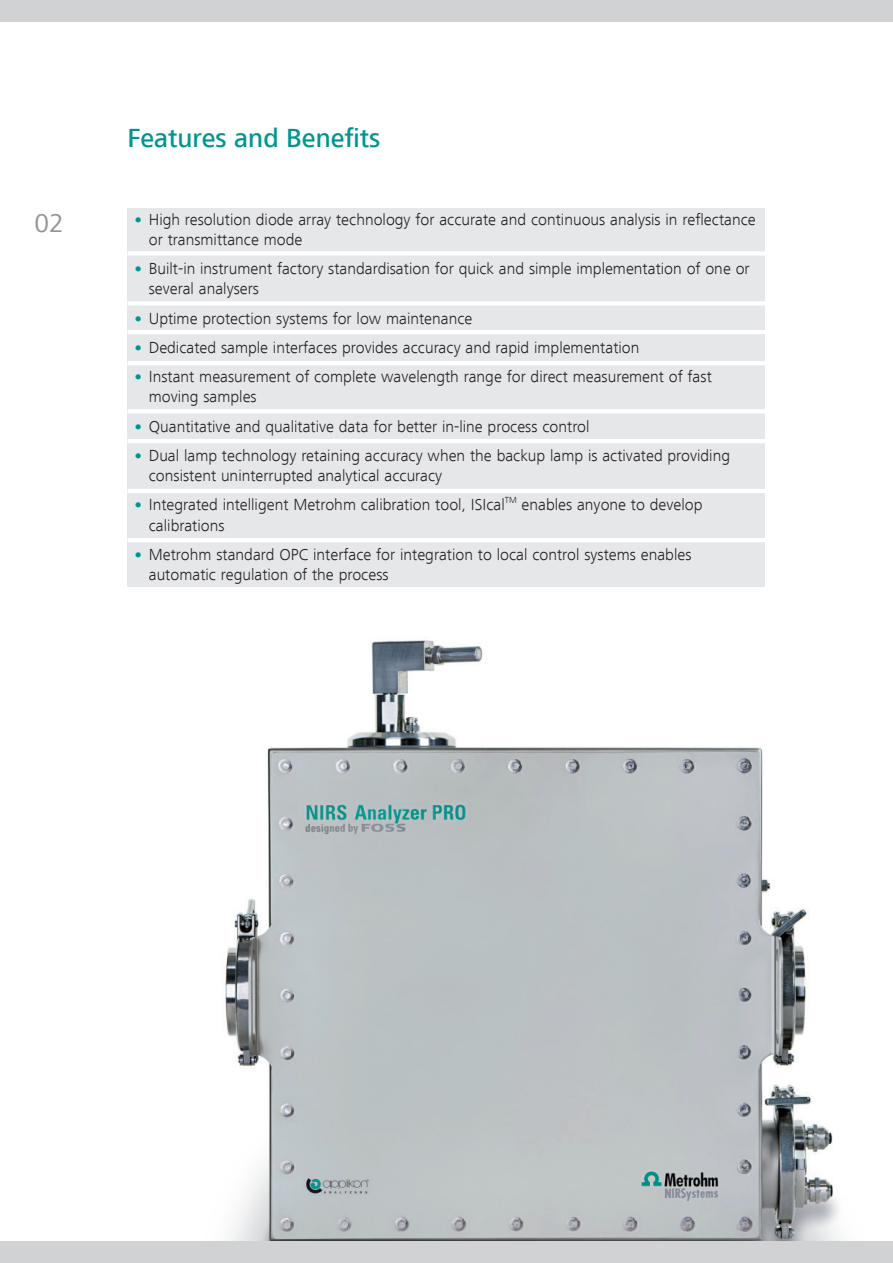
<style>
.page{position:relative;width:893px;height:1263px;background:#fff}
.page>*{position:absolute;margin:0;border:0;box-sizing:border-box;transform-origin:0 0}
.t1{font:500 27px "Frutiger Next LT";color:#00968f}
.t2{font:27px "Frutiger Next LT";color:#939598}
.t3{font:300 16.5px/20.2px "Frutiger Next LT";color:#231f20}
.t4{font:300 9.15px "Frutiger Next LT";color:#231f20}
.s1{font-weight:800;color:#00968f}
</style>
<div class="page">
<img style="left:147px;top:640px;width:746px;height:602px">
<div style="left:0;top:0;width:893px;height:21px;background:#d1d2d4"></div>
<div style="left:0;top:1242px;width:893px;height:21px;background:#d1d2d4"></div>
<div style="left:128px;top:208px;width:637px;height:379px;background:#e6e7e9"></div>
<div style="left:128px;top:251px;width:637px;height:5px;background:#fff"></div>
<div style="left:128px;top:301px;width:637px;height:5px;background:#fff"></div>
<hr style="left:128px;top:330px;width:637px;height:4px;background:#fff">
<hr style="left:128px;top:361px;width:637px;height:4px;background:#fff">
<hr style="left:128px;top:409px;width:637px;height:4px;background:#fff">
<hr style="left:128px;top:439px;width:637px;height:4px;background:#fff">
<hr style="left:128px;top:489px;width:637px;height:4px;background:#fff">
<hr style="left:128px;top:538px;width:637px;height:4px;background:#fff">
<h1 class="t2" style="left:35px;top:208px;width:31px">02</h1>
<h1 class="t1" style="left:128px;top:123px;width:254px">Features and Benefits</h1>
<p class="t3" style="left:149px;top:209px;width:608px;text-indent:-16px"><span class="s1">•</span> High resolution diode array technology for accurate and continuous analysis in reflectance or transmittance mode</p>
<p class="t3" style="left:149px;top:258px;width:602px;text-indent:-16px"><span class="s1">•</span> Built-in instrument factory standardisation for quick and simple implementation of one or several analysers</p>
<p class="t3" style="left:133px;top:308px;width:341px"><span class="s1">•</span> Uptime protection systems for low maintenance</p>
<p class="t3" style="left:133px;top:337px;width:508px"><span class="s1">•</span> Dedicated sample interfaces provides accuracy and rapid implementation</p>
<p class="t3" style="left:149px;top:366px;width:564px;text-indent:-16px"><span class="s1">•</span> Instant measurement of complete wavelength range for direct measurement of fast moving samples</p>
<p class="t3" style="left:133px;top:416px;width:458px"><span class="s1">•</span> Quantitative and qualitative data for better in-line process control</p>
<p class="t3" style="left:149px;top:445px;width:583px;text-indent:-16px"><span class="s1">•</span> Dual lamp technology retaining accuracy when the backup lamp is activated providing consistent uninterrupted analytical accuracy</p>
<p class="t3" style="left:133px;top:495px;width:373px"><span class="s1">•</span> Integrated intelligent Metrohm calibration tool, ISIcal</p>
<p class="t4" style="left:505px;top:495px;width:13px">TM</p>
<p class="t3" style="left:522px;top:495px;width:182px">enables anyone to develop</p>
<p class="t3" style="left:149px;top:515px;width:77px">calibrations</p>
<p class="t3" style="left:149px;top:544px;width:544px;text-indent:-16px"><span class="s1">•</span> Metrohm standard OPC interface for integration to local control systems enables automatic regulation of the process</p>
</div>
